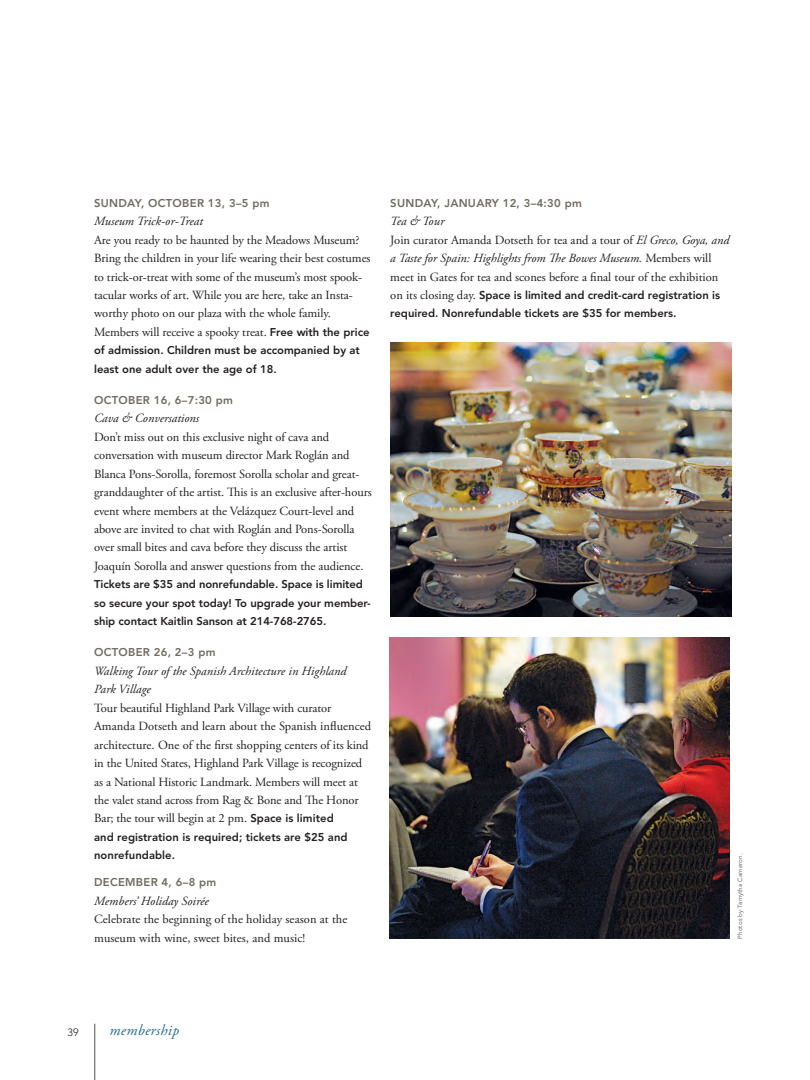
<style>
.page{position:relative;width:810px;height:1080px;background:#fff}
.page>*{position:absolute;margin:0;border:0;box-sizing:border-box;transform-origin:0 0}
.t1{font:italic 15px "Adobe Garamond Pro";letter-spacing:.025em;color:#246b8f}
.t2{font:12.5px/18.5px "Adobe Garamond Pro";letter-spacing:-.005em;color:#231f20}
.t3{font:italic 12.5px/18.5px "Adobe Garamond Pro";letter-spacing:.005em;color:#231f20}
.t4{font:800 11.25px/18.5px "Avenir LT Std";color:#231f20}
.t5{font:800 11.25px "Avenir LT Std";letter-spacing:.025em;color:#706a62}
.t6{font:300 10.62px "Avenir LT Std";color:#231f20}
.t7{font:6.25px "Avenir LT Std";letter-spacing:.02em;color:#706a62}
.s1{font-family:"Avenir LT Std";font-weight:800;font-size:11.25px}
.s2{font-style:italic}
.s3{font-family:"Adobe Garamond Pro";font-weight:400;font-size:12.5px}
</style>
<div class="page">
<hr style="left:94px;top:1024px;width:1px;height:56px;background:#706a62">
<img style="left:390px;top:342px;width:341px;height:274px">
<img style="left:390px;top:638px;width:340px;height:300px">
<p class="t5" style="left:94px;top:196px;width:177px">SUNDAY, OCTOBER 13, 3–5 pm</p>
<p class="t3" style="left:94px;top:212px;width:110px">Museum Trick-or-Treat</p>
<p class="t2" style="left:94px;top:231px;width:278px">Are you ready to be haunted by the Meadows Museum?<br>Bring the children in your life wearing their best costumes to trick-or-treat with some of the museum’s most spook&shy;tacular works of art. While you are here, take an Insta&shy;worthy photo on our plaza with the whole family.<br>Members will receive a spooky treat. <span class="s1">Free with the price</span></p>
<p class="t4" style="left:94px;top:341px;width:267px">of admission. Children must be accompanied by at least one adult over the age of 18.</p>
<p class="t5" style="left:94px;top:393px;width:140px">OCTOBER 16, 6–7:30 pm</p>
<p class="t3" style="left:94px;top:410px;width:107px">Cava &amp; Conversations</p>
<p class="t2" style="left:94px;top:428px;width:279px">Don’t miss out on this exclusive night of cava and conversation with museum director Mark Roglán and Blanca Pons-Sorolla, foremost Sorolla scholar and great&shy;granddaughter of the artist. This is an exclusive after-hours event where members at the Velázquez Court-level and above are invited to chat with Roglán and Pons-Sorolla over small bites and cava before they discuss the artist Joaquín Sorolla and answer questions from the audience.</p>
<p class="t4" style="left:94px;top:575px;width:278px">Tickets are $35 and nonrefundable. Space is limited so secure your spot today! To upgrade your member&shy;ship contact Kaitlin Sanson at 214-768-2765.</p>
<p class="t5" style="left:94px;top:646px;width:123px">OCTOBER 26, 2–3 pm</p>
<p class="t3" style="left:94px;top:662px;width:254px">Walking Tour of the Spanish Architecture in Highland<br>Park Village</p>
<p class="t2" style="left:94px;top:699px;width:279px">Tour beautiful Highland Park Village with curator Amanda Dotseth and learn about the Spanish influenced architecture. One of the first shopping centers of its kind in the United States, Highland Park Village is recognized as a National Historic Landmark. Members will meet at the valet stand across from Rag &amp; Bone and The Honor Bar; the tour will begin at 2 pm. <span class="s1">Space is limited</span></p>
<p class="t4" style="left:94px;top:828px;width:255px">and registration is required; tickets are $25 and nonrefundable.</p>
<p class="t5" style="left:94px;top:876px;width:124px">DECEMBER 4, 6–8 pm</p>
<p class="t3" style="left:94px;top:892px;width:116px">Members’ Holiday Soirée</p>
<p class="t2" style="left:94px;top:911px;width:255px">Celebrate the beginning of the holiday season at the museum with wine, sweet bites, and music!</p>
<p class="t5" style="left:390px;top:196px;width:193px">SUNDAY, JANUARY 12, 3–4:30 pm</p>
<p class="t2" style="left:390px;top:212px;width:340px"><span class="s2">Tea &amp; Tour<br></span>Join curator Amanda Dotseth for tea and a tour of <span class="s2">El Greco, Goya, and a Taste for Spain: Highlights from The Bowes Museum.</span> Members will meet in Gates for tea and scones before a final tour of the exhibition</p>
<p class="t4" style="left:390px;top:286px;width:331px"><span class="s3">on its closing day.</span> Space is limited and credit-card registration is required. Nonrefundable tickets are $35 for members.</p>
<p class="t7" style="left:736px;top:939px;width:87px;rotate:-90deg">Photos by Tamytha Cameron.</p>
<p class="t6" style="left:68px;top:1026px;width:13px">39</p>
<p class="t1" style="left:110px;top:1021px;width:71px">membership</p>
</div>
